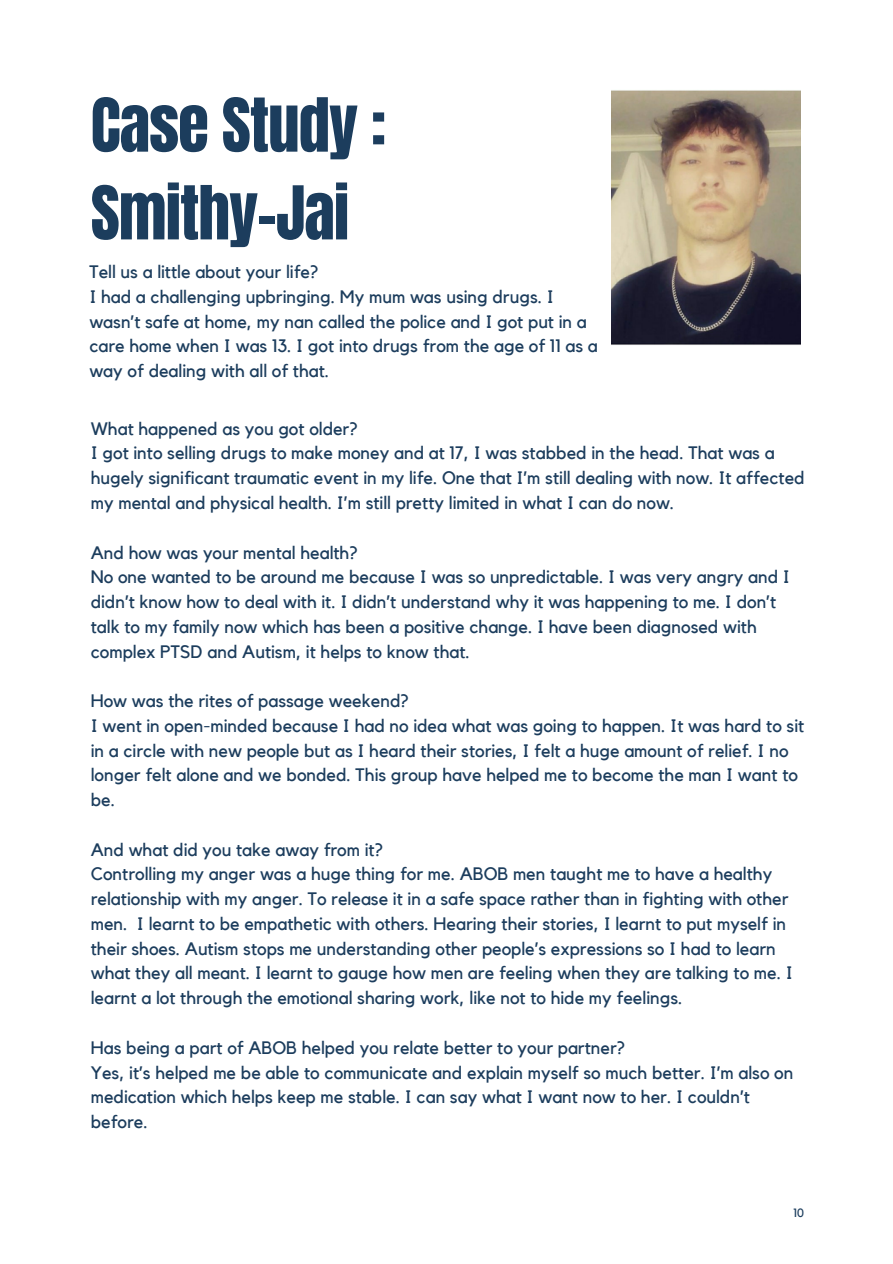
<style>
.page{position:relative;width:893px;height:1264px;background:#fff}
.page>*{position:absolute;margin:0;border:0;box-sizing:border-box;transform-origin:0 0}
.t1{font:63px/87.8px "Anton";letter-spacing:-.015em;color:#1c3d5d}
.t2{font:18px/24.8px "Kollektif";color:#1c3d5d}
.t3{font:12px "Kollektif";color:#1c3d5d}
</style>
<div class="page">
<img style="left:611px;top:90px;width:189px;height:255px">
<p class="t1" style="left:91px;top:82px;width:297px">Case Study :<br>Smithy-Jai</p>
<p class="t2" style="left:89px;top:260px;width:230px">Tell us a little about your life?</p>
<p class="t2" style="left:89px;top:285px;width:510px">I had a challenging upbringing. My mum was using drugs. I wasn’t safe at home, my nan called the police and I got put in a care home when I was 13. I got into drugs from the age of 11 as a way of dealing with all of that.</p>
<p class="t2" style="left:91px;top:417px;width:268px">What happened as you got older?</p>
<p class="t2" style="left:91px;top:441px;width:715px">I got into selling drugs to make money and at 17, I was stabbed in the head. That was a hugely significant traumatic event in my life. One that I’m still dealing with now. It affected my mental and physical health. I’m still pretty limited in what I can do now.</p>
<p class="t2" style="left:91px;top:540px;width:268px">And how was your mental health?</p>
<p class="t2" style="left:91px;top:565px;width:700px">No one wanted to be around me because I was so unpredictable. I was very angry and I didn’t know how to deal with it. I didn’t understand why it was happening to me. I don’t talk to my family now which has been a positive change. I have been diagnosed with complex PTSD and Autism, it helps to know that.</p>
<p class="t2" style="left:91px;top:689px;width:319px">How was the rites of passage weekend?</p>
<p class="t2" style="left:91px;top:714px;width:715px">I went in open-minded because I had no idea what was going to happen. It was hard to sit in a circle with new people but as I heard their stories, I felt a huge amount of relief. I no longer felt alone and we bonded. This group have helped me to become the man I want to be.</p>
<p class="t2" style="left:91px;top:837px;width:294px">And what did you take away from it?</p>
<p class="t2" style="left:91px;top:862px;width:703px">Controlling my anger was a huge thing for me. ABOB men taught me to have a healthy relationship with my anger. To release it in a safe space rather than in fighting with other men. I learnt to be empathetic with others. Hearing their stories, I learnt to put myself in their shoes. Autism stops me understanding other people’s expressions so I had to learn what they all meant. I learnt to gauge how men are feeling when they are talking to me. I learnt a lot through the emotional sharing work, like not to hide my feelings.</p>
<p class="t2" style="left:91px;top:1035px;width:536px">Has being a part of ABOB helped you relate better to your partner?</p>
<p class="t2" style="left:91px;top:1060px;width:704px">Yes, it’s helped me be able to communicate and explain myself so much better. I’m also on medication which helps keep me stable. I can say what I want now to her. I couldn’t before.</p>
<p class="t3" style="left:793px;top:1207px;width:12px">10</p>
</div>
